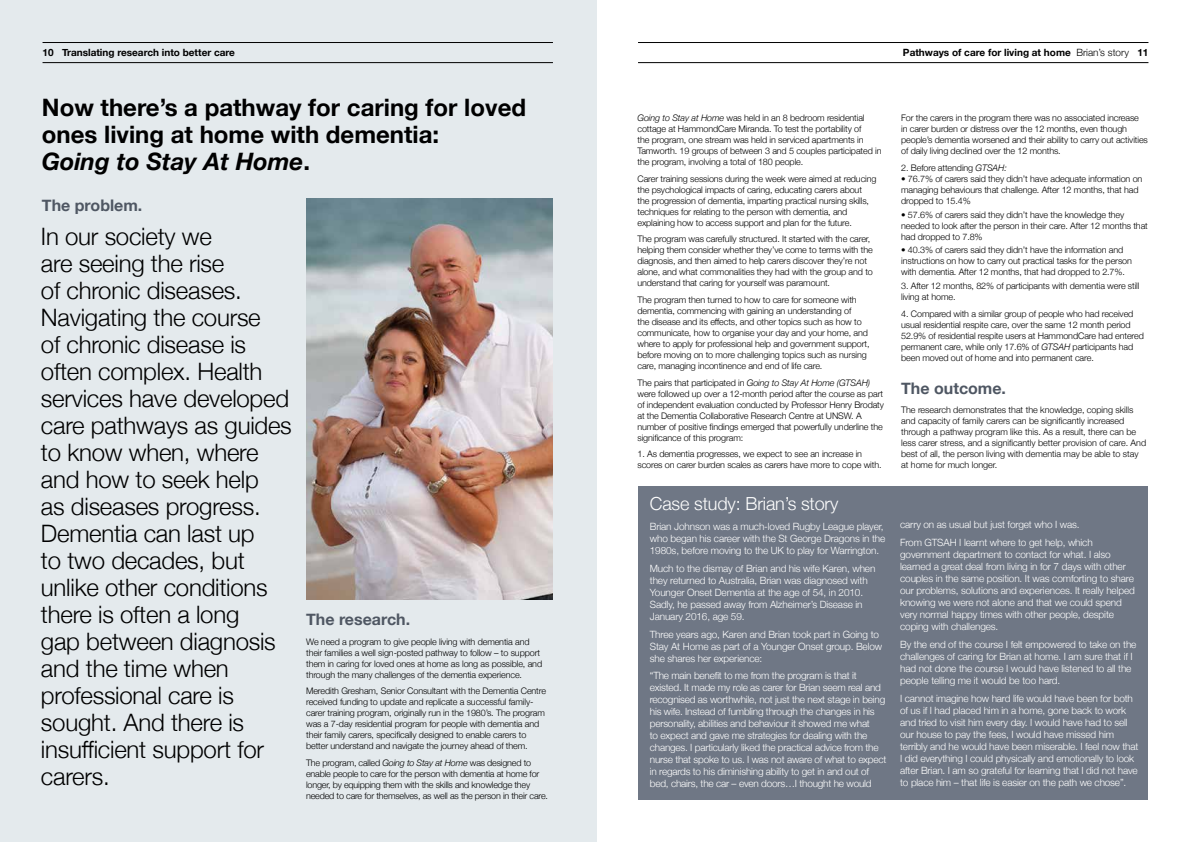
<style>
.page{position:relative;width:1191px;height:842px;background:#fff}
.page>*{position:absolute;margin:0;border:0;box-sizing:border-box;transform-origin:0 0}
.t1{font:300 24px/27px "Helvetica Neue";letter-spacing:-.01em;color:#000}
.t2{font:700 24px/27px "Helvetica Neue";color:#000}
.t3{font:300 18px "Helvetica Neue";letter-spacing:-.01em;color:#fff}
.t4{font:700 16px "Helvetica Neue";color:#4f5763}
.t5{font:300 10px/12px "Helvetica Neue";letter-spacing:-.01em;color:#fff}
.t6{font:700 10px "Helvetica Neue";color:#000}
.t7{font:300 9px/11px "Helvetica Neue";letter-spacing:-.01em;color:#000}
.s1{font-style:italic}
.s2{font-weight:300}
</style>
<div class="page">
<div style="left:0;top:0;width:597px;height:842px;background:#e4eaed"></div>
<hr style="left:43px;top:42px;width:510px;height:1px;background:#000">
<hr style="left:43px;top:62px;width:510px;height:1px;background:#000">
<hr style="left:638px;top:42px;width:510px;height:1px;background:#000">
<hr style="left:638px;top:62px;width:510px;height:1px;background:#000">
<div style="left:638px;top:486px;width:509px;height:314px;background:#6f7785"></div>
<img style="left:306px;top:199px;width:247px;height:400px">
<p class="t6" style="left:43px;top:45px;width:194px">10 Translating research into better care</p>
<h1 class="t2" style="left:42px;top:94px;width:486px">Now there’s a pathway for caring for loved ones living at home with dementia:<br><span class="s1">Going to Stay At Home</span>.</h1>
<h3 class="t4" style="left:42px;top:192px;width:102px">The problem.</h3>
<p class="t1" style="left:41px;top:222px;width:252px">In our society we<br>are seeing the rise<br>of chronic diseases.<br>Navigating the course<br>of chronic disease is often complex. Health services have developed care pathways as guides to know when, where and how to seek help<br>as diseases progress.<br>Dementia can last up<br>to two decades, but unlike other conditions there is often a long<br>gap between diagnosis and the time when professional care is sought. And there is insufficient support for carers.</p>
<h3 class="t4" style="left:306px;top:607px;width:106px">The research.</h3>
<p class="t7" style="left:306px;top:635px;width:237px">We need a program to give people living with dementia and their families a well sign-posted pathway to follow – to support them in caring for loved ones at home as long as possible, and through the many challenges of the dementia experience.</p>
<p class="t7" style="left:306px;top:685px;width:241px">Meredith Gresham, Senior Consultant with the Dementia Centre received funding to update and replicate a successful family&shy;carer training program, originally run in the 1980’s. The program was a 7-day residential program for people with dementia and their family carers, specifically designed to enable carers to better understand and navigate the journey ahead of them.</p>
<p class="t7" style="left:306px;top:757px;width:243px">The program, called <span class="s1">Going to Stay at Home</span> was designed to enable people to care for the person with dementia at home for longer, by equipping them with the skills and knowledge they needed to care for themselves, as well as the person in their care.</p>
<p class="t6" style="left:903px;top:45px;width:247px">Pathways of care for living at home <span class="s2">Brian’s story</span> 11</p>
<p class="t7" style="left:637px;top:112px;width:245px"><span class="s1">Going to Stay at Home</span> was held in an 8 bedroom residential cottage at HammondCare Miranda. To test the portability of<br>the program, one stream was held in serviced apartments in Tamworth. 19 groups of between 3 and 5 couples participated in the program, involving a total of 180 people.</p>
<p class="t7" style="left:637px;top:172px;width:240px">Carer training sessions during the week were aimed at reducing the psychological impacts of caring, educating carers about<br>the progression of dementia, imparting practical nursing skills, techniques for relating to the person with dementia, and explaining how to access support and plan for the future.</p>
<p class="t7" style="left:637px;top:233px;width:237px">The program was carefully structured. It started with the carer, helping them consider whether they’ve come to terms with the diagnosis, and then aimed to help carers discover they’re not alone, and what commonalities they had with the group and to understand that caring for yourself was paramount.</p>
<p class="t7" style="left:637px;top:294px;width:234px">The program then turned to how to care for someone with dementia, commencing with gaining an understanding of<br>the disease and its effects, and other topics such as how to communicate, how to organise your day and your home, and where to apply for professional help and government support, before moving on to more challenging topics such as nursing care, managing incontinence and end of life care.</p>
<p class="t7" style="left:637px;top:376px;width:248px">The pairs that participated in <span class="s1">Going to Stay At Home (GTSAH) </span>were followed up over a 12-month period after the course as part of independent evaluation conducted by Professor Henry Brodaty at the Dementia Collaborative Research Centre at UNSW. A number of positive findings emerged that powerfully underline the significance of this program:</p>
<p class="t7" style="left:637px;top:448px;width:246px">1. As dementia progresses, we expect to see an increase in scores on carer burden scales as carers have more to cope with.</p>
<h2 class="t3" style="left:650px;top:489px;width:190px">Case study: Brian’s story</h2>
<p class="t5" style="left:650px;top:520px;width:237px">Brian Johnson was a much-loved Rugby League player, who began his career with the St George Dragons in the<br>1980s, before moving to the UK to play for Warrington.</p>
<p class="t5" style="left:650px;top:562px;width:227px">Much to the dismay of Brian and his wife Karen, when they returned to Australia, Brian was diagnosed with Younger Onset Dementia at the age of 54, in 2010.<br>Sadly, he passed away from Alzheimer’s Disease in January 2016, age 59.</p>
<p class="t5" style="left:650px;top:627px;width:234px">Three years ago, Karen and Brian took part in Going to<br>Stay At Home as part of a Younger Onset group. Below she shares her experience:</p>
<p class="t5" style="left:650px;top:669px;width:238px">“The main benefit to me from the program is that it existed. It made my role as carer for Brian seem real and recognised as worthwhile, not just the next stage in being his wife. Instead of fumbling through the changes in his personality, abilities and behaviour it showed me what<br>to expect and gave me strategies for dealing with the changes. I particularly liked the practical advice from the nurse that spoke to us. I was not aware of what to expect in regards to his diminishing ability to get in and out of bed, chairs, the car – even doors…I thought he would</p>
<p class="t7" style="left:901px;top:112px;width:248px">For the carers in the program there was no associated increase<br>in carer burden or distress over the 12 months, even though people’s dementia worsened and their ability to carry out activities of daily living declined over the 12 months.</p>
<p class="t7" style="left:901px;top:161px;width:107px">2. Before attending <span class="s1">GTSAH:</span></p>
<p class="t7" style="left:901px;top:172px;width:243px">• 76.7% of carers said they didn’t have adequate information on managing behaviours that challenge. After 12 months, that had dropped to 15.4%</p>
<p class="t7" style="left:901px;top:208px;width:248px">• 57.6% of carers said they didn’t have the knowledge they needed to look after the person in their care. After 12 months that had dropped to 7.8%</p>
<p class="t7" style="left:901px;top:244px;width:232px">• 40.3% of carers said they didn’t have the information and instructions on how to carry out practical tasks for the person with dementia. After 12 months, that had dropped to 2.7%.</p>
<p class="t7" style="left:901px;top:280px;width:240px">3. After 12 months, 82% of participants with dementia were still living at home.</p>
<p class="t7" style="left:901px;top:308px;width:244px">4. Compared with a similar group of people who had received usual residential respite care, over the same 12 month period 52.9% of residential respite users at HammondCare had entered permanent care, while only 17.6% of <span class="s1">GTSAH</span> participants had been moved out of home and into permanent care.</p>
<h3 class="t4" style="left:901px;top:375px;width:106px">The outcome.</h3>
<p class="t7" style="left:901px;top:404px;width:246px">The research demonstrates that the knowledge, coping skills and capacity of family carers can be significantly increased through a pathway program like this. As a result, there can be less carer stress, and a significantly better provision of care. And best of all, the person living with dementia may be able to stay at home for much longer.</p>
<p class="t5" style="left:900px;top:515px;width:194px;line-height:17.7px">carry on as usual but just forget who I was.<br>From GTSAH I learnt where to get help, which</p>
<p class="t5" style="left:900px;top:548px;width:236px">government department to contact for what. I also learned a great deal from living in for 7 days with other couples in the same position. It was comforting to share our problems, solutions and experiences. It really helped knowing we were not alone and that we could spend very normal happy times with other people, despite coping with challenges.</p>
<p class="t5" style="left:900px;top:638px;width:238px">By the end of the course I felt empowered to take on the challenges of caring for Brian at home. I am sure that if I had not done the course I would have listened to all the people telling me it would be too hard.</p>
<p class="t5" style="left:900px;top:691px;width:240px">I cannot imagine how hard life would have been for both of us if I had placed him in a home, gone back to work and tried to visit him every day. I would have had to sell our house to pay the fees, I would have missed him terribly and he would have been miserable. I feel now that I did everything I could physically and emotionally to look after Brian. I am so grateful for learning that I did not have to place him – that life is easier on the path we chose”.</p>
</div>
